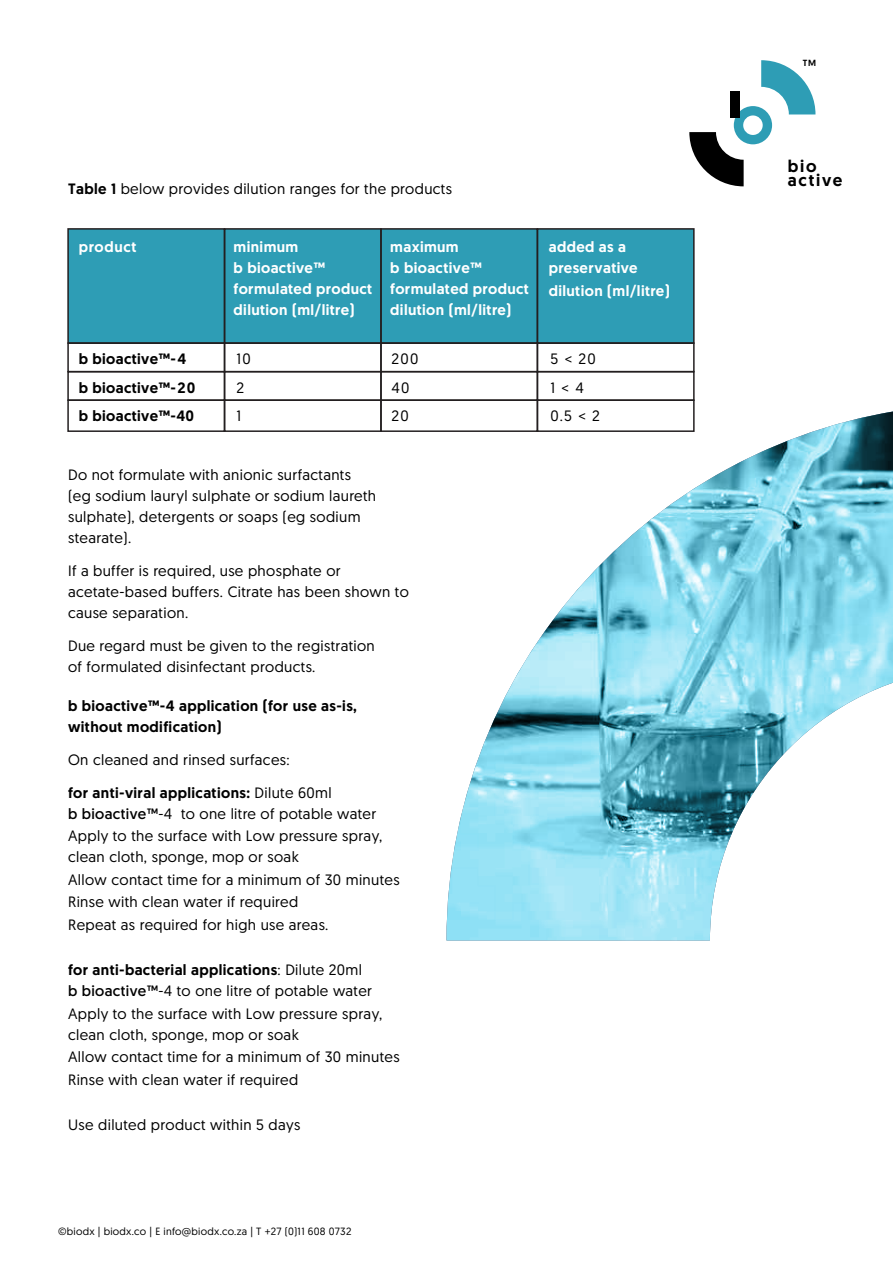
<style>
.page{position:relative;width:893px;height:1263px;background:#fff}
.page>*{position:absolute;margin:0;border:0;box-sizing:border-box;transform-origin:0 0}
.t1{font:500 17.1px/14.2px "Geomanist";letter-spacing:.1em;color:#000}
.t2{font:15px/21px "Geomanist";letter-spacing:.025em;color:#000}
.t3{font:500 15px/21px "Geomanist";letter-spacing:.025em;color:#fff}
.t4{font:500 15px/21px "Geomanist";letter-spacing:.025em;color:#000}
.t5{font:500 15px "Geomanist";letter-spacing:.045em;color:#fff}
.t6{font:10.5px "Geomanist";letter-spacing:.025em;color:#000}
.t7{font:500 8.85px "Geomanist";color:#000}
.s1{font-weight:500}
.s2{font-style:inherit}
</style>
<div class="page">
<div style="left:68px;top:229px;width:626px;height:114px;background:#2e9db5"></div>
<svg style="left:446px;top:411px;width:447px;height:530px"></svg>
<div style="left:67px;top:228px;width:158px;height:116px;border:2px solid #231f20"></div>
<div style="left:224px;top:228px;width:158px;height:116px;border:2px solid #231f20"></div>
<div style="left:380px;top:228px;width:158px;height:116px;border:2px solid #231f20"></div>
<div style="left:537px;top:228px;width:158px;height:116px;border:2px solid #231f20"></div>
<div style="left:67px;top:342px;width:158px;height:30px;border:2px solid #231f20"></div>
<div style="left:224px;top:342px;width:158px;height:30px;border:2px solid #231f20"></div>
<div style="left:380px;top:342px;width:158px;height:30px;border:2px solid #231f20"></div>
<div style="left:537px;top:342px;width:158px;height:30px;border:2px solid #231f20"></div>
<div style="left:67px;top:371px;width:158px;height:30px;border:2px solid #231f20"></div>
<div style="left:224px;top:371px;width:158px;height:30px;border:2px solid #231f20"></div>
<div style="left:380px;top:371px;width:158px;height:30px;border:2px solid #231f20"></div>
<div style="left:537px;top:371px;width:158px;height:30px;border:2px solid #231f20"></div>
<div style="left:67px;top:399px;width:158px;height:33px;border:2px solid #231f20"></div>
<div style="left:224px;top:399px;width:158px;height:33px;border:2px solid #231f20"></div>
<div style="left:380px;top:399px;width:158px;height:33px;border:2px solid #231f20"></div>
<div style="left:537px;top:399px;width:158px;height:33px;border:2px solid #231f20"></div>
<svg style="left:689px;top:60px;width:126px;height:126px"></svg>
<div style="left:730px;top:92px;width:9px;height:26px;background:#000"></div>
<p class="t2" style="left:68px;top:179px;width:385px"><span class="s1">Table 1</span> below provides dilution ranges for the products</p>
<p class="t5" style="left:79px;top:240px;width:59px">product</p>
<p class="t3" style="left:234px;top:237px;width:140px">minimum<br>b bioactive™ formulated product dilution (ml/litre)</p>
<p class="t3" style="left:390px;top:237px;width:140px">maximum<br>b bioactive™ formulated product dilution (ml/litre)</p>
<p class="t3" style="left:549px;top:237px;width:90px">added as a preservative</p>
<p class="t3" style="left:549px;top:281px;width:122px">dilution (ml/litre)</p>
<p class="t4" style="left:79px;top:348px;width:109px">b bioactive™-4</p>
<p class="t4" style="left:79px;top:375px;width:118px;line-height:27.9px">b bioactive™-20 b bioactive™-40</p>
<p class="t2" style="left:237px;top:344px;width:16px;line-height:29.7px">10<br>2</p>
<p class="t2" style="left:237px;top:406px;width:6px">1</p>
<p class="t2" style="left:392px;top:344px;width:28px;line-height:29.7px">200<br>40</p>
<p class="t2" style="left:392px;top:406px;width:19px">20</p>
<p class="t2" style="left:68px;top:465px;width:310px">Do not formulate with anionic surfactants (eg sodium lauryl sulphate or sodium laureth sulphate), detergents or soaps (eg sodium stearate).</p>
<p class="t2" style="left:68px;top:561px;width:342px">If a buffer is required, use phosphate or acetate-based buffers. Citrate has been shown to cause separation.</p>
<p class="t2" style="left:68px;top:636px;width:308px">Due regard must be given to the registration of formulated disinfectant products.</p>
<p class="t4" style="left:68px;top:696px;width:290px">b bioactive™-4 application (for use as-is, without modification)</p>
<p class="t2" style="left:68px;top:750px;width:223px">On cleaned and rinsed surfaces:</p>
<p class="t2" style="left:68px;top:783px;width:310px"><span class="s1">for anti-viral applications:</span> Dilute 60ml<br><span class="s2">b bioactive™</span>-4 to one litre of potable water</p>
<p class="t2" style="left:68px;top:827px;width:316px">Apply to the surface with Low pressure spray, clean cloth, sponge, mop or soak</p>
<p class="t2" style="left:68px;top:869px;width:333px;line-height:22.5px">Allow contact time for a minimum of 30 minutes<br>Rinse with clean water if required<br>Repeat as required for high use areas.</p>
<p class="t2" style="left:68px;top:960px;width:306px"><span class="s1">for anti-bacterial applications</span>: Dilute 20ml <span class="s2">b bioactive™</span>-4 to one litre of potable water</p>
<p class="t2" style="left:68px;top:1004px;width:316px">Apply to the surface with Low pressure spray, clean cloth, sponge, mop or soak</p>
<p class="t2" style="left:68px;top:1046px;width:333px;line-height:22.5px">Allow contact time for a minimum of 30 minutes<br>Rinse with clean water if required</p>
<p class="t2" style="left:68px;top:1115px;width:234px">Use diluted product within 5 days</p>
<p class="t6" style="left:58px;top:1227px;width:295px">©biodx | biodx.co | E info@biodx.co.za | T +27 (0)11 608 0732</p>
<p class="t2" style="left:551px;top:344px;width:47px;line-height:29.7px">5 &lt; 20<br>1 &lt; 4</p>
<p class="t2" style="left:551px;top:406px;width:51px">0.5 &lt; 2</p>
<p class="t7" style="left:803px;top:59px;width:15px">TM</p>
<p class="t1" style="left:788px;top:160px;width:56px">bio active</p>
</div>
